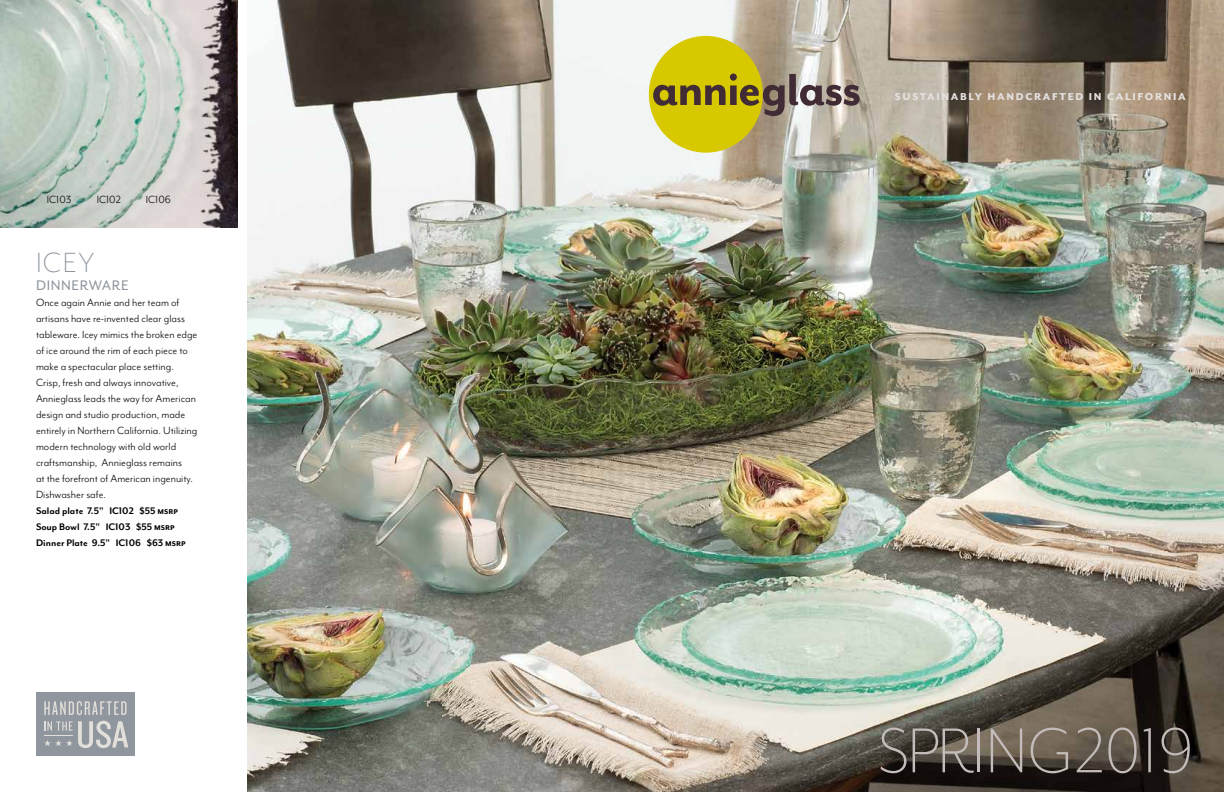
<style>
.page{position:relative;width:1224px;height:792px;background:#fff}
.page>*{position:absolute;margin:0;border:0;box-sizing:border-box;transform-origin:0 0}
.t1{font:300 73px "Mr Eaves San OT";letter-spacing:-.02em;color:#c3bcba}
.t2{font:300 32px "Mr Eaves San OT";color:#8f969e}
.t3{font:16px "Mr Eaves San OT";letter-spacing:.04em;color:#8f969e}
.t4{font:12px/16px "Mr Eaves Mod OT";color:#000}
.t5{font:12px "Mr Eaves San OT";color:#000}
.t6{font:800 11.5px "Mr Eaves San OT";letter-spacing:.15em;color:#e5e1e0}
.t7{font:700 11px/16px "Mr Eaves Mod OT";color:#000}
</style>
<div class="page">
<img style="left:248px;top:0;width:976px;height:792px">
<div style="left:649px;top:36px;width:114px;height:117px;background:#d7c800;border-radius:50%"></div>
<svg style="left:653px;top:74px;width:207px;height:42px"></svg>
<div style="left:36px;top:693px;width:99px;height:63px;background:#8f969e"></div>
<svg style="left:44px;top:701px;width:83px;height:14px"></svg>
<svg style="left:44px;top:721px;width:84px;height:27px"></svg>
<img style="left:0;top:0;width:237px;height:228px">
<p class="t5" style="left:47px;top:193px;width:26px">IC103</p>
<p class="t5" style="left:97px;top:193px;width:26px">IC102</p>
<p class="t5" style="left:146px;top:193px;width:26px">IC106</p>
<h2 class="t2" style="left:36px;top:246px;width:60px">ICEY</h2>
<h3 class="t3" style="left:36px;top:277px;width:94px">DINNERWARE</h3>
<p class="t4" style="left:36px;top:295px;width:163px">Once again Annie and her team of artisans have re-invented clear glass tableware. Icey mimics the broken edge of ice around the rim of each piece to make a spectacular place setting.<br>Crisp, fresh and always innovative, Annieglass leads the way for American design and studio production, made entirely in Northern California. Utilizing modern technology with old world craftsmanship, Annieglass remains<br>at the forefront of American ingenuity.<br>Dishwasher safe.</p>
<p class="t7" style="left:36px;top:503px;width:151px">Salad plate 7.5" IC102 $55 MSRP<br>Soup Bowl 7.5" IC103 $55 MSRP<br>Dinner Plate 9.5" IC106 $63 MSRP</p>
<p class="t6" style="left:895px;top:90px;width:292px">SUSTAINABLY HANDCRAFTED IN CALIFORNIA</p>
<h1 class="t1" style="left:878px;top:711px;width:318px">SPRING2019</h1>
</div>
